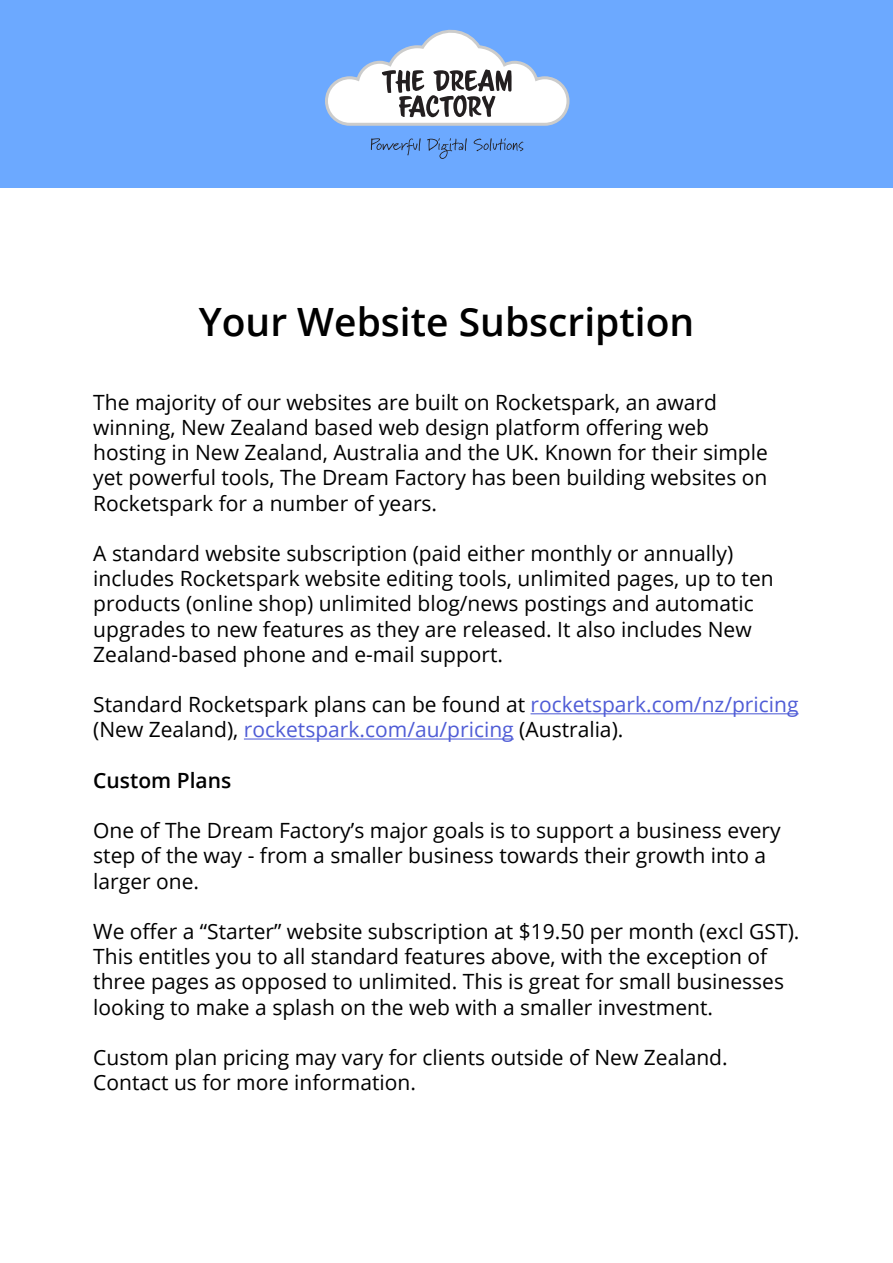
<style>
.page{position:relative;width:893px;height:1263px;background:#fff}
.page>*{position:absolute;margin:0;border:0;box-sizing:border-box;transform-origin:0 0}
.t1{font:600 39px "Open Sans";color:#000}
.t2{font:21px/25.2px "Open Sans";color:#000}
.t3{font:600 21px "Open Sans";color:#000}
.s1{color:#4f5cd6}
</style>
<div class="page">
<div style="left:0;top:0;width:893px;height:188px;background:#6ca9ff"></div>
<svg style="left:325px;top:29px;width:245px;height:97px"></svg>
<svg style="left:371px;top:138px;width:50px;height:17px"></svg>
<svg style="left:427px;top:138px;width:40px;height:21px"></svg>
<svg style="left:474px;top:138px;width:49px;height:13px"></svg>
<hr style="left:530px;top:713px;width:269px;height:1px;background:#4f5cd6">
<hr style="left:244px;top:738px;width:270px;height:1px;background:#4f5cd6">
<h1 class="t1" style="left:199px;top:296px;width:497px">Your Website Subscription</h1>
<p class="t2" style="left:93px;top:389px;width:676px">The majority of our websites are built on Rocketspark, an award winning, New Zealand based web design platform offering web hosting in New Zealand, Australia and the UK. Known for their simple yet powerful tools, The Dream Factory has been building websites on Rocketspark for a number of years.</p>
<p class="t2" style="left:93px;top:540px;width:682px">A standard website subscription (paid either monthly or annually) includes Rocketspark website editing tools, unlimited pages, up to ten products (online shop) unlimited blog/news postings and automatic upgrades to new features as they are released. It also includes New Zealand-based phone and e-mail support.</p>
<p class="t2" style="left:93px;top:691px;width:707px">Standard Rocketspark plans can be found at <span class="s1">rocketspark.com/nz/pricing </span>(New Zealand), <span class="s1">rocketspark.com/au/pricing</span> (Australia).</p>
<p class="t3" style="left:93px;top:766px;width:140px">Custom Plans</p>
<p class="t2" style="left:93px;top:817px;width:689px">One of The Dream Factory’s major goals is to support a business every step of the way - from a smaller business towards their growth into a larger one.</p>
<p class="t2" style="left:93px;top:918px;width:708px">We offer a “Starter” website subscription at $19.50 per month (excl GST).<br>This entitles you to all standard features above, with the exception of three pages as opposed to unlimited. This is great for small businesses looking to make a splash on the web with a smaller investment.</p>
<p class="t2" style="left:93px;top:1044px;width:636px">Custom plan pricing may vary for clients outside of New Zealand.<br>Contact us for more information.</p>
</div>
